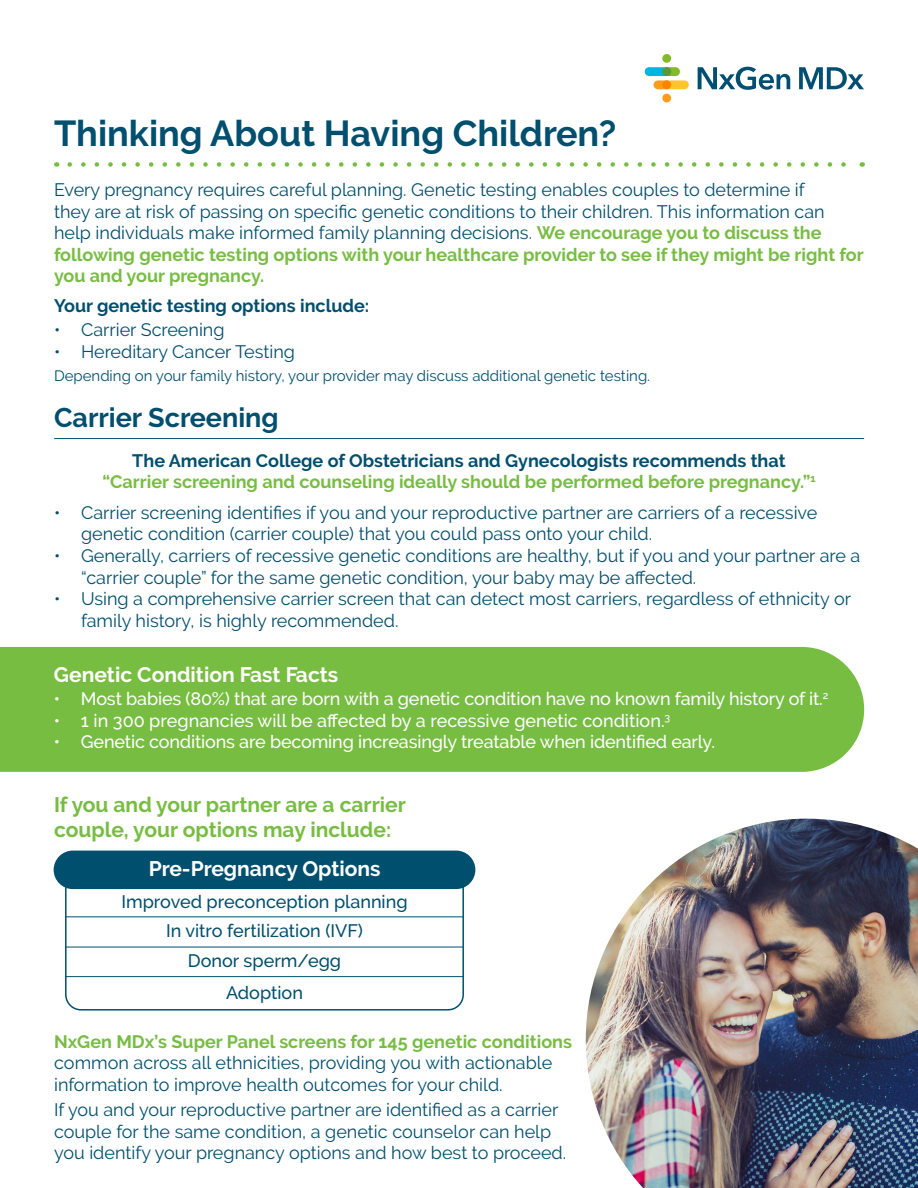
<style>
.page{position:relative;width:918px;height:1188px;background:#fff}
.page>*{position:absolute;margin:0;border:0;box-sizing:border-box;transform-origin:0 0}
.t1{font:700 36px "Raleway";color:#014f6e}
.t2{font:700 27px "Raleway";color:#014f6e}
.t3{font:700 21px/25.2px "Raleway";color:#77bd42}
.t4{font:700 21px "Raleway";color:#fff}
.t5{font:18px/21.6px "Raleway";color:#014f6e}
.t6{font:500 18px "Raleway";letter-spacing:-.01em;color:#fff}
.t7{font:700 18px "Raleway";color:#014f6e}
.t8{font:500 18px "Raleway";color:#014f6e}
.t9{font:700 18px "Raleway";color:#77bd42}
.t10{font:15px "Raleway";color:#014f6e}
.s1{font-weight:700;color:#77bd42}
</style>
<div class="page">
<img style="left:586px;top:819px;width:332px;height:369px">
<svg style="left:799px;top:67px;width:65px;height:22px"></svg>
<svg style="left:698px;top:67px;width:92px;height:23px"></svg>
<svg style="left:645px;top:67px;width:44px;height:22px"></svg>
<div style="left:662px;top:54px;width:9px;height:9px;background:#82bb27;border-radius:50%"></div>
<div style="left:662px;top:94px;width:9px;height:8px;background:#ff9d1b;border-radius:50%"></div>
<div style="left:662px;top:67px;width:9px;height:9px;background:#589b31;border-radius:50%"></div>
<div style="left:662px;top:80px;width:9px;height:9px;background:#ff8200;border-radius:50%"></div>
<hr style="left:54px;top:438px;width:810px;height:1px;background:#014f6e">
<svg style="left:70px;top:162px;width:776px;height:5px"></svg>
<svg style="left:64px;top:887px;width:401px;height:124px"></svg>
<hr style="left:65px;top:916px;width:399px;height:1px;background:#014f6e">
<hr style="left:65px;top:947px;width:399px;height:1px;background:#014f6e">
<div style="left:54px;top:851px;width:421px;height:38px;background:#014f6e;border-radius:19px"></div>
<hr style="left:65px;top:976px;width:399px;height:1px;background:#014f6e">
<div style="left:0;top:647px;width:864px;height:125px;background:#77bd42"></div>
<p class="t1" style="left:54px;top:112px;width:564px">Thinking About Having Children?</p>
<p class="t5" style="left:54px;top:179px;width:811px">Every pregnancy requires careful planning. Genetic testing enables couples to determine if<br>they are at risk of passing on specific genetic conditions to their children. This information can help individuals make informed family planning decisions. <span class="s1">We encourage you to discuss the following genetic testing options with your healthcare provider to see if they might be right for you and your pregnancy.</span></p>
<p class="t7" style="left:54px;top:296px;width:317px">Your genetic testing options include:</p>
<p class="t5" style="left:54px;top:319px;width:172px">• Carrier Screening</p>
<p class="t5" style="left:54px;top:341px;width:243px">• Hereditary Cancer Testing</p>
<p class="t10" style="left:54px;top:367px;width:598px">Depending on your family history, your provider may discuss additional genetic testing.</p>
<p class="t2" style="left:54px;top:402px;width:226px">Carrier Screening</p>
<p class="t7" style="left:132px;top:450px;width:655px">The American College of Obstetricians and Gynecologists recommends that</p>
<p class="t9" style="left:102px;top:472px;width:715px">“Carrier screening and counseling ideally should be performed before pregnancy.”<sup>1</sup></p>
<p class="t5" style="left:81px;top:502px;width:738px;text-indent:-27px">• Carrier screening identifies if you and your reproductive partner are carriers of a recessive genetic condition (carrier couple) that you could pass onto your child.</p>
<p class="t5" style="left:81px;top:545px;width:781px;text-indent:-27px">• Generally, carriers of recessive genetic conditions are healthy, but if you and your partner are a “carrier couple” for the same genetic condition, your baby may be affected.</p>
<p class="t5" style="left:81px;top:588px;width:772px;text-indent:-27px">• Using a comprehensive carrier screen that can detect most carriers, regardless of ethnicity or family history, is highly recommended.</p>
<p class="t4" style="left:54px;top:663px;width:286px">Genetic Condition Fast Facts</p>
<p class="t6" style="left:54px;top:689px;width:776px">• Most babies (80%) that are born with a genetic condition have no known family history of it.<sup>2</sup></p>
<p class="t6" style="left:54px;top:710px;width:618px">• 1 in 300 pregnancies will be affected by a recessive genetic condition.<sup>3</sup></p>
<p class="t6" style="left:54px;top:732px;width:663px">• Genetic conditions are becoming increasingly treatable when identified early.</p>
<p class="t3" style="left:54px;top:792px;width:353px">If you and your partner are a carrier couple, your options may include:</p>
<p class="t4" style="left:149px;top:857px;width:234px">Pre-Pregnancy Options</p>
<p class="t8" style="left:121px;top:892px;width:288px">Improved preconception planning</p>
<p class="t8" style="left:166px;top:921px;width:198px">In vitro fertilization (IVF)</p>
<p class="t8" style="left:188px;top:951px;width:155px">Donor sperm/egg</p>
<p class="t8" style="left:226px;top:982px;width:78px">Adoption</p>
<p class="t5" style="left:54px;top:1031px;width:519px"><span class="s1">NxGen MDx’s Super Panel screens for 145 genetic conditions </span>common across all ethnicities, providing you with actionable information to improve health outcomes for your child.</p>
<p class="t5" style="left:54px;top:1099px;width:514px">If you and your reproductive partner are identified as a carrier couple for the same condition, a genetic counselor can help you identify your pregnancy options and how best to proceed.</p>
</div>
